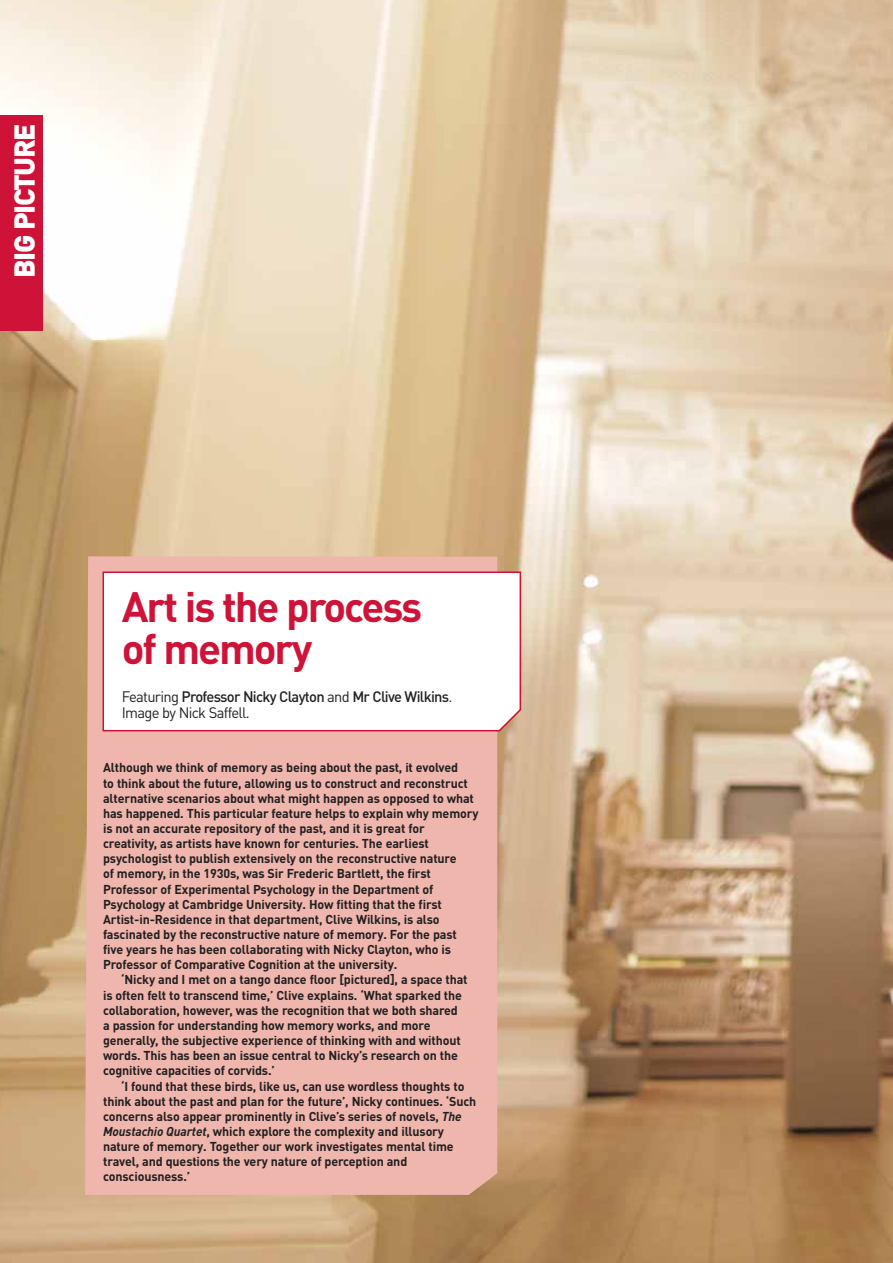
<style>
.page{position:relative;width:893px;height:1263px;background:#fff}
.page>*{position:absolute;margin:0;border:0;box-sizing:border-box;transform-origin:0 0}
.t1{font:700 42px/42px "DIN Pro";letter-spacing:-.05em;color:#cf1338}
.t2{font:900 28.5px "DIN Pro";letter-spacing:-.05em;color:#fff}
.t3{font:500 15px/16.5px "DIN Pro";letter-spacing:-.05em;color:#231f20}
.t4{font:700 12.75px/15.1px "DIN Pro";letter-spacing:-.01em;color:#231f20}
.s1{font-weight:400}
.s2{font-style:italic}
</style>
<div class="page">
<img style="left:0;top:0;width:893px;height:1263px">
<div style="left:0;top:115px;width:43px;height:215px;background:#cf1338"></div>
<div style="left:85px;top:556px;width:412px;height:639px;background:#eeb6ac"></div>
<svg style="left:103px;top:571px;width:418px;height:160px"></svg>
<h2 class="t2" style="left:14px;top:278px;width:155px;rotate:-90deg">BIG PICTURE</h2>
<h1 class="t1" style="left:122px;top:591px;width:302px">Art is the process of memory</h1>
<p class="t3" style="left:122px;top:690px;width:332px"><span class="s1">Featuring</span> Professor Nicky Clayton <span class="s1">and</span> Mr Clive Wilkins<span class="s1">.<br>Image by Nick Saffell.</span></p>
<p class="t4" style="left:103px;top:762px;width:377px">Although we think of memory as being about the past, it evolved<br>to think about the future, allowing us to construct and reconstruct alternative scenarios about what might happen as opposed to what has happened. This particular feature helps to explain why memory is not an accurate repository of the past, and it is great for creativity, as artists have known for centuries. The earliest psychologist to publish extensively on the reconstructive nature<br>of memory, in the 1930s, was Sir Frederic Bartlett, the first Professor of Experimental Psychology in the Department of Psychology at Cambridge University. How fitting that the first Artist-in-Residence in that department, Clive Wilkins, is also fascinated by the reconstructive nature of memory. For the past five years he has been collaborating with Nicky Clayton, who is Professor of Comparative Cognition at the university.</p>
<p class="t4" style="left:103px;top:974px;width:366px;text-indent:18px">‘Nicky and I met on a tango dance floor [pictured], a space that is often felt to transcend time,’ Clive explains. ‘What sparked the collaboration, however, was the recognition that we both shared a passion for understanding how memory works, and more generally, the subjective experience of thinking with and without words. This has been an issue central to Nicky’s research on the cognitive capacities of corvids.’</p>
<p class="t4" style="left:103px;top:1080px;width:375px;text-indent:18px">‘I found that these birds, like us, can use wordless thoughts to think about the past and plan for the future’, Nicky continues. ‘Such concerns also appear prominently in Clive’s series of novels, <span class="s2">The Moustachio Quartet</span>, which explore the complexity and illusory nature of memory. Together our work investigates mental time travel, and questions the very nature of perception and consciousness.’</p>
</div>
